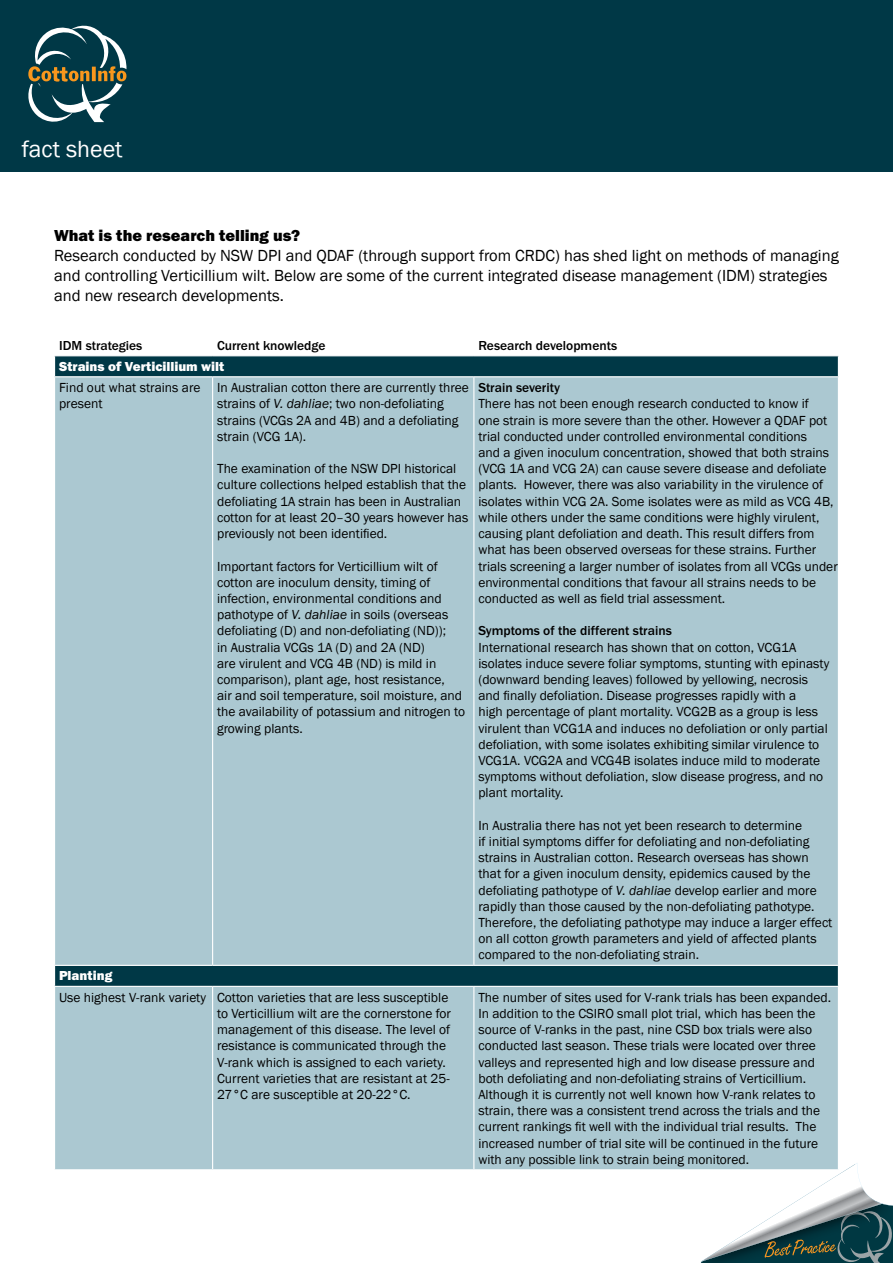
<style>
.page{position:relative;width:893px;height:1263px;background:#fff}
.page>*{position:absolute;margin:0;border:0;box-sizing:border-box;transform-origin:0 0}
.t1{font:24px "Franklin Gothic";color:#fff}
.t2{font:16.5px/19.8px "Franklin Gothic";color:#000}
.t3{font:16.5px "Franklin Gothic URW Hea";color:#000}
.t4{font:13.5px/16.2px "Franklin Gothic";color:#000}
.t5{font:500 13.5px "Franklin Gothic URW";color:#000}
.t6{font:13.5px "Franklin Gothic URW Hea";color:#fff}
.s1{font-style:italic}
</style>
<div class="page">
<div style="left:0;top:0;width:893px;height:171px;background:#003846"></div>
<svg style="left:28px;top:25px;width:99px;height:98px"></svg>
<svg style="left:701px;top:1163px;width:192px;height:100px"></svg>
<div style="left:55px;top:356px;width:783px;height:20px;background:#003846"></div>
<div style="left:55px;top:377px;width:783px;height:792px;background:#abc8d1"></div>
<hr style="left:212px;top:377px;width:1px;height:588px;background:#fff">
<hr style="left:473px;top:377px;width:1px;height:588px;background:#fff">
<hr style="left:212px;top:987px;width:1px;height:182px;background:#fff">
<hr style="left:473px;top:987px;width:1px;height:182px;background:#fff">
<hr style="left:838px;top:987px;width:1px;height:182px;background:#fff">
<hr style="left:54px;top:965px;width:159px;height:1px;background:#fff">
<hr style="left:213px;top:965px;width:261px;height:1px;background:#fff">
<hr style="left:474px;top:965px;width:365px;height:1px;background:#fff">
<hr style="left:54px;top:986px;width:159px;height:1px;background:#fff">
<hr style="left:213px;top:986px;width:261px;height:1px;background:#fff">
<hr style="left:474px;top:986px;width:365px;height:1px;background:#fff">
<hr style="left:474px;top:1169px;width:365px;height:1px;background:#fff">
<h1 class="t1" style="left:22px;top:134px;width:102px">fact sheet</h1>
<p class="t3" style="left:54px;top:225px;width:248px">What is the research telling us?</p>
<p class="t2" style="left:54px;top:246px;width:786px">Research conducted by NSW DPI and QDAF (through support from CRDC) has shed light on methods of managing and controlling Verticillium wilt. Below are some of the current integrated disease management (IDM) strategies and new research developments.</p>
<p class="t5" style="left:59px;top:337px;width:85px">IDM strategies</p>
<p class="t5" style="left:217px;top:337px;width:110px">Current knowledge</p>
<p class="t5" style="left:478px;top:337px;width:140px">Research developments</p>
<p class="t6" style="left:59px;top:358px;width:167px">Strains of Verticillium wilt</p>
<p class="t4" style="left:59px;top:380px;width:143px">Find out what strains are present</p>
<p class="t4" style="left:217px;top:380px;width:253px">In Australian cotton there are currently three strains of <span class="s1">V. dahliae</span>; two non-defoliating strains (VCGs 2A and 4B) and a defoliating strain (VCG 1A).</p>
<p class="t4" style="left:217px;top:461px;width:253px">The examination of the NSW DPI historical culture collections helped establish that the defoliating 1A strain has been in Australian cotton for at least 20–30 years however has previously not been identified.</p>
<p class="t4" style="left:217px;top:558px;width:250px">Important factors for Verticillium wilt of cotton are inoculum density, timing of infection, environmental conditions and pathotype of <span class="s1">V. dahliae</span> in soils (overseas defoliating (D) and non-defoliating (ND));<br>in Australia VCGs 1A (D) and 2A (ND)<br>are virulent and VCG 4B (ND) is mild in comparison), plant age, host resistance,<br>air and soil temperature, soil moisture, and the availability of potassium and nitrogen to growing plants.</p>
<p class="t5" style="left:478px;top:379px;width:83px">Strain severity</p>
<p class="t4" style="left:478px;top:396px;width:361px">There has not been enough research conducted to know if<br>one strain is more severe than the other. However a QDAF pot trial conducted under controlled environmental conditions<br>and a given inoculum concentration, showed that both strains (VCG 1A and VCG 2A) can cause severe disease and defoliate plants. However, there was also variability in the virulence of isolates within VCG 2A. Some isolates were as mild as VCG 4B, while others under the same conditions were highly virulent, causing plant defoliation and death. This result differs from what has been observed overseas for these strains. Further trials screening a larger number of isolates from all VCGs under environmental conditions that favour all strains needs to be conducted as well as field trial assessment.</p>
<p class="t5" style="left:478px;top:622px;width:195px">Symptoms of the different strains</p>
<p class="t4" style="left:478px;top:639px;width:352px">International research has shown that on cotton, VCG1A isolates induce severe foliar symptoms, stunting with epinasty (downward bending leaves) followed by yellowing, necrosis and finally defoliation. Disease progresses rapidly with a<br>high percentage of plant mortality. VCG2B as a group is less virulent than VCG1A and induces no defoliation or only partial defoliation, with some isolates exhibiting similar virulence to VCG1A. VCG2A and VCG4B isolates induce mild to moderate symptoms without defoliation, slow disease progress, and no plant mortality.</p>
<p class="t4" style="left:478px;top:817px;width:356px">In Australia there has not yet been research to determine<br>if initial symptoms differ for defoliating and non-defoliating strains in Australian cotton. Research overseas has shown that for a given inoculum density, epidemics caused by the defoliating pathotype of <span class="s1">V. dahliae</span> develop earlier and more rapidly than those caused by the non-defoliating pathotype.<br>Therefore, the defoliating pathotype may induce a larger effect on all cotton growth parameters and yield of affected plants compared to the non-defoliating strain.</p>
<p class="t6" style="left:59px;top:967px;width:55px">Planting</p>
<p class="t4" style="left:217px;top:989px;width:235px;text-indent:-158px">Use highest V-rank variety Cotton varieties that are less susceptible to Verticillium wilt are the cornerstone for management of this disease. The level of resistance is communicated through the V-rank which is assigned to each variety.<br>Current varieties that are resistant at 25- 27°C are susceptible at 20-22°C.</p>
<p class="t4" style="left:478px;top:989px;width:354px">The number of sites used for V-rank trials has been expanded.<br>In addition to the CSIRO small plot trial, which has been the source of V-ranks in the past, nine CSD box trials were also conducted last season. These trials were located over three valleys and represented high and low disease pressure and both defoliating and non-defoliating strains of Verticillium.<br>Although it is currently not well known how V-rank relates to strain, there was a consistent trend across the trials and the current rankings fit well with the individual trial results. The increased number of trial site will be continued in the future with any possible link to strain being monitored.</p>
</div>
